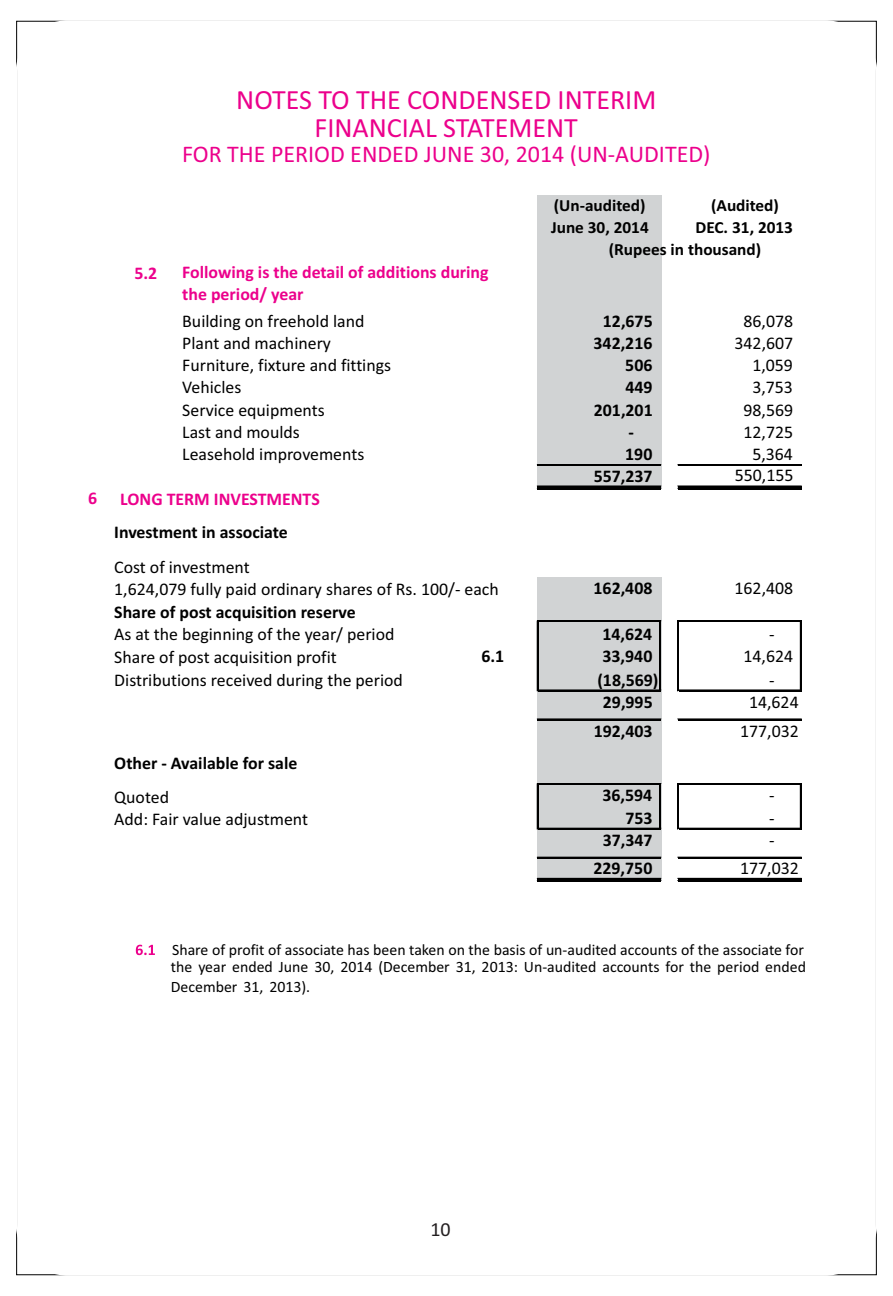
<style>
.page{position:relative;width:893px;height:1296px;background:#fff}
.page>*{position:absolute;margin:0;border:0;box-sizing:border-box;transform-origin:0 0}
.t1{font:28px/28.2px "Calibri";color:#ec008c;text-align:center}
.t2{font:24px "Calibri";color:#ec008c}
.t3{font:20px "Calibri";color:#231f20}
.t4{font:17.8px/22.2px "Calibri";color:#000}
.t5{font:700 17.8px "Calibri";color:#000}
.t6{font:700 17.8px/21.8px "Calibri";color:#ec008c}
.t7{font:700 17px/22px "Calibri";color:#000}
.t8{font:15.8px/19.4px "Calibri";color:#000}
</style>
<div class="page">
<svg style="left:136px;top:945px;width:19px;height:10px"></svg>
<div style="left:537px;top:578px;width:124px;height:303px;background:#d1d3d4"></div>
<div style="left:537px;top:195px;width:124px;height:294px;background:#d1d3d4"></div>
<hr style="left:537px;top:465px;width:124px;height:1px;background:#000">
<hr style="left:537px;top:464px;width:124px;height:1px;background:#000">
<hr style="left:537px;top:486px;width:124px;height:1px;background:#000">
<hr style="left:537px;top:488px;width:124px;height:1px;background:#000">
<hr style="left:538px;top:621px;width:123px;height:1px;background:#000">
<hr style="left:538px;top:690px;width:123px;height:1px;background:#000">
<hr style="left:537px;top:719px;width:124px;height:1px;background:#000">
<hr style="left:537px;top:621px;width:1px;height:70px;background:#000">
<hr style="left:660px;top:622px;width:1px;height:69px;background:#000">
<hr style="left:659px;top:622px;width:1px;height:69px;background:#000">
<hr style="left:538px;top:784px;width:123px;height:1px;background:#000">
<hr style="left:538px;top:783px;width:123px;height:1px;background:#000">
<hr style="left:678px;top:621px;width:1px;height:70px;background:#000">
<hr style="left:677px;top:621px;width:1px;height:70px;background:#000">
<hr style="left:800px;top:622px;width:1px;height:69px;background:#000">
<hr style="left:538px;top:828px;width:123px;height:1px;background:#000">
<hr style="left:537px;top:857px;width:124px;height:1px;background:#000">
<hr style="left:537px;top:878px;width:124px;height:1px;background:#000">
<hr style="left:537px;top:881px;width:124px;height:1px;background:#000">
<hr style="left:537px;top:880px;width:124px;height:1px;background:#000">
<hr style="left:537px;top:784px;width:1px;height:45px;background:#000">
<hr style="left:660px;top:785px;width:1px;height:44px;background:#000">
<hr style="left:659px;top:785px;width:1px;height:44px;background:#000">
<hr style="left:678px;top:784px;width:1px;height:45px;background:#000">
<hr style="left:677px;top:784px;width:1px;height:45px;background:#000">
<hr style="left:800px;top:785px;width:1px;height:44px;background:#000">
<hr style="left:678px;top:465px;width:123px;height:1px;background:#000">
<hr style="left:678px;top:464px;width:123px;height:1px;background:#000">
<hr style="left:678px;top:486px;width:123px;height:1px;background:#000">
<hr style="left:678px;top:488px;width:123px;height:1px;background:#000">
<hr style="left:679px;top:621px;width:122px;height:1px;background:#000">
<hr style="left:679px;top:690px;width:122px;height:1px;background:#000">
<hr style="left:678px;top:719px;width:123px;height:1px;background:#000">
<hr style="left:679px;top:784px;width:122px;height:1px;background:#000">
<hr style="left:679px;top:783px;width:122px;height:1px;background:#000">
<hr style="left:679px;top:828px;width:122px;height:1px;background:#000">
<hr style="left:678px;top:857px;width:123px;height:1px;background:#000">
<hr style="left:678px;top:878px;width:123px;height:1px;background:#000">
<hr style="left:678px;top:881px;width:123px;height:1px;background:#000">
<hr style="left:678px;top:880px;width:123px;height:1px;background:#000">
<h1 class="t1" style="left:236px;top:88px;width:421px">NOTES TO THE CONDENSED INTERIM<br>FINANCIAL STATEMENT</h1>
<h2 class="t2" style="left:182px;top:144px;width:530px">FOR THE PERIOD ENDED JUNE 30, 2014 (UN‐AUDITED)</h2>
<p class="t6" style="left:134px;top:264px;width:24px">5.2</p>
<p class="t6" style="left:182px;top:262px;width:308px">Following is the detail of additions during the period/ year</p>
<p class="t4" style="left:182px;top:311px;width:210px">Building on freehold land<br>Plant and machinery<br>Furniture, fixture and fittings<br>Vehicles<br>Service equipments<br>Last and moulds<br>Leasehold improvements</p>
<p class="t6" style="left:88px;top:488px;width:11px">6</p>
<p class="t6" style="left:120px;top:490px;width:201px">LONG TERM INVESTMENTS</p>
<p class="t7" style="left:554px;top:196px;width:93px">(Un‐audited)</p>
<p class="t7" style="left:711px;top:196px;width:69px">(Audited)</p>
<p class="t7" style="left:551px;top:218px;width:99px">June 30, 2014</p>
<p class="t7" style="left:609px;top:218px;width:186px;text-indent:87px">DEC. 31, 2013 (Rupees in thousand)</p>
<p class="t5" style="left:603px;top:313px;width:51px">12,675</p>
<p class="t4" style="left:743px;top:311px;width:51px">86,078</p>
<p class="t5" style="left:593px;top:336px;width:60px">342,216</p>
<p class="t4" style="left:734px;top:333px;width:60px">342,607</p>
<p class="t5" style="left:625px;top:358px;width:29px">506</p>
<p class="t4" style="left:752px;top:356px;width:42px">1,059</p>
<p class="t5" style="left:625px;top:380px;width:29px">449</p>
<p class="t4" style="left:752px;top:378px;width:42px">3,753</p>
<p class="t5" style="left:594px;top:402px;width:60px">201,201</p>
<p class="t4" style="left:743px;top:400px;width:51px">98,569</p>
<p class="t5" style="left:628px;top:425px;width:7px">‐</p>
<p class="t4" style="left:743px;top:423px;width:51px">12,725</p>
<p class="t5" style="left:625px;top:447px;width:29px">190</p>
<p class="t4" style="left:752px;top:445px;width:42px">5,364</p>
<p class="t5" style="left:594px;top:468px;width:60px">557,237</p>
<p class="t4" style="left:735px;top:466px;width:60px">550,155</p>
<p class="t5" style="left:114px;top:525px;width:175px">Investment in associate</p>
<p class="t4" style="left:114px;top:557px;width:386px">Cost of investment<br>1,624,079 fully paid ordinary shares of Rs. 100/‐ each</p>
<p class="t5" style="left:114px;top:604px;width:243px">Share of post acquisition reserve</p>
<p class="t4" style="left:114px;top:624px;width:290px;line-height:22.8px">As at the beginning of the year/ period<br>Share of post acquisition profit<br>Distributions received during the period</p>
<p class="t5" style="left:593px;top:581px;width:60px">162,408</p>
<p class="t4" style="left:734px;top:579px;width:60px">162,408</p>
<p class="t5" style="left:602px;top:626px;width:51px">14,624</p>
<p class="t4" style="left:769px;top:624px;width:7px">‐</p>
<p class="t5" style="left:481px;top:649px;width:24px">6.1</p>
<p class="t5" style="left:602px;top:649px;width:51px">33,940</p>
<p class="t4" style="left:743px;top:647px;width:51px">14,624</p>
<p class="t5" style="left:597px;top:672px;width:62px">(18,569)</p>
<p class="t4" style="left:769px;top:670px;width:7px">‐</p>
<p class="t5" style="left:603px;top:694px;width:51px">29,995</p>
<p class="t4" style="left:749px;top:692px;width:51px">14,624</p>
<p class="t5" style="left:594px;top:723px;width:60px">192,403</p>
<p class="t4" style="left:740px;top:721px;width:60px">177,032</p>
<p class="t5" style="left:114px;top:756px;width:185px">Other ‐ Available for sale</p>
<p class="t4" style="left:114px;top:787px;width:195px">Quoted<br>Add: Fair value adjustment</p>
<p class="t5" style="left:602px;top:788px;width:51px">36,594</p>
<p class="t4" style="left:769px;top:786px;width:7px">‐</p>
<p class="t5" style="left:625px;top:810px;width:29px">753</p>
<p class="t4" style="left:769px;top:808px;width:7px">‐</p>
<p class="t5" style="left:603px;top:833px;width:51px">37,347</p>
<p class="t4" style="left:769px;top:830px;width:7px">‐</p>
<p class="t5" style="left:593px;top:861px;width:60px">229,750</p>
<p class="t4" style="left:740px;top:858px;width:60px">177,032</p>
<p class="t8" style="left:172px;top:941px;width:633px">Share of profit of associate has been taken on the basis of un‐audited accounts of the associate for</p>
<p class="t8" style="left:171px;top:959px;width:636px">the year ended June 30, 2014 (December 31, 2013: Un‐audited accounts for the period ended<br>December 31, 2013).</p>
<p class="t3" style="left:430px;top:1221px;width:22px">10</p>
</div>
